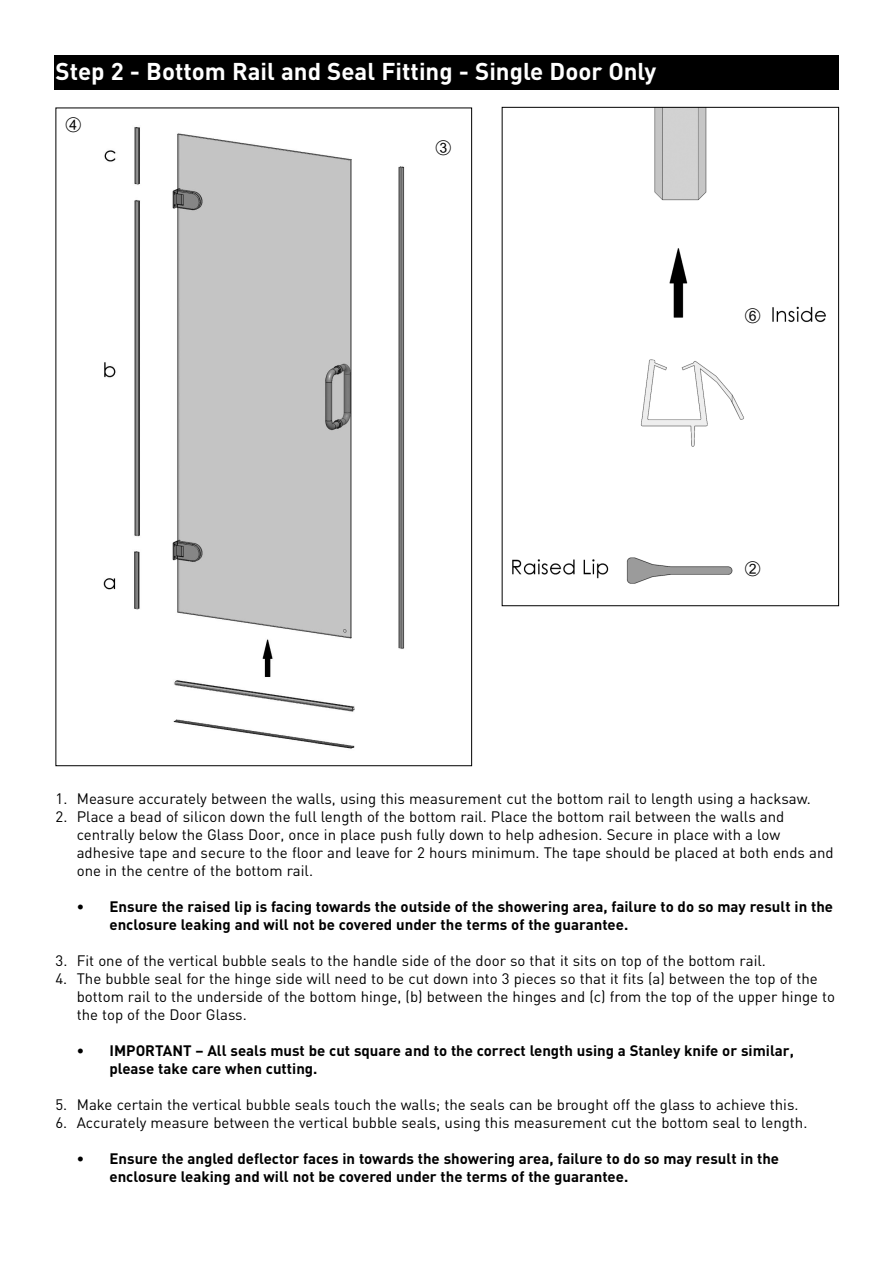
<style>
.page{position:relative;width:893px;height:1263px;background:#fff}
.page>*{position:absolute;margin:0;border:0;box-sizing:border-box;transform-origin:0 0}
.t1{font:700 24px "DIN";color:#fff}
.t2{font:21px "Arial Unicode MS";color:#000}
.t3{font:15px/18px "DIN";color:#000}
.t4{font:700 15px/18px "DIN";color:#000}
</style>
<div class="page">
<div style="left:54px;top:56px;width:785px;height:34px;background:#000"></div>
<img style="left:103px;top:127px;width:302px;height:622px">
<img style="left:512px;top:109px;width:314px;height:475px">
<div style="left:743px;top:559px;width:22px;height:24px;background:#fff"></div>
<div style="left:743px;top:306px;width:22px;height:24px;background:#fff"></div>
<h1 class="t1" style="left:56px;top:57px;width:602px">Step 2 - Bottom Rail and Seal Fitting - Single Door Only</h1>
<h2 class="t2" style="left:65px;top:112px;width:18px">➃</h2>
<h2 class="t2" style="left:435px;top:135px;width:18px">➂</h2>
<h2 class="t2" style="left:745px;top:303px;width:18px">➅</h2>
<h2 class="t2" style="left:745px;top:556px;width:18px">➁</h2>
<p class="t3" style="left:56px;top:790px;width:757px">1. Measure accurately between the walls, using this measurement cut the bottom rail to length using a hacksaw.</p>
<p class="t3" style="left:77px;top:808px;width:758px;text-indent:-21px">2. Place a bead of silicon down the full length of the bottom rail. Place the bottom rail between the walls and centrally below the Glass Door, once in place push fully down to help adhesion. Secure in place with a low adhesive tape and secure to the floor and leave for 2 hours minimum. The tape should be placed at both ends and one in the centre of the bottom rail.</p>
<p class="t4" style="left:109px;top:898px;width:725px;text-indent:-33px">• Ensure the raised lip is facing towards the outside of the showering area, failure to do so may result in the enclosure leaking and will not be covered under the terms of the guarantee.</p>
<p class="t3" style="left:55px;top:952px;width:712px">3. Fit one of the vertical bubble seals to the handle side of the door so that it sits on top of the bottom rail.</p>
<p class="t3" style="left:77px;top:970px;width:760px;text-indent:-21px">4. The bubble seal for the hinge side will need to be cut down into 3 pieces so that it fits (a) between the top of the bottom rail to the underside of the bottom hinge, (b) between the hinges and (c) from the top of the upper hinge to the top of the Door Glass.</p>
<p class="t4" style="left:109px;top:1042px;width:686px;text-indent:-33px">• IMPORTANT – All seals must be cut square and to the correct length using a Stanley knife or similar, please take care when cutting.</p>
<p class="t3" style="left:55px;top:1096px;width:744px">5. Make certain the vertical bubble seals touch the walls; the seals can be brought off the glass to achieve this.</p>
<p class="t3" style="left:55px;top:1114px;width:753px">6. Accurately measure between the vertical bubble seals, using this measurement cut the bottom seal to length.</p>
<p class="t4" style="left:109px;top:1150px;width:671px;text-indent:-33px">• Ensure the angled deflector faces in towards the showering area, failure to do so may result in the enclosure leaking and will not be covered under the terms of the guarantee.</p>
</div>
